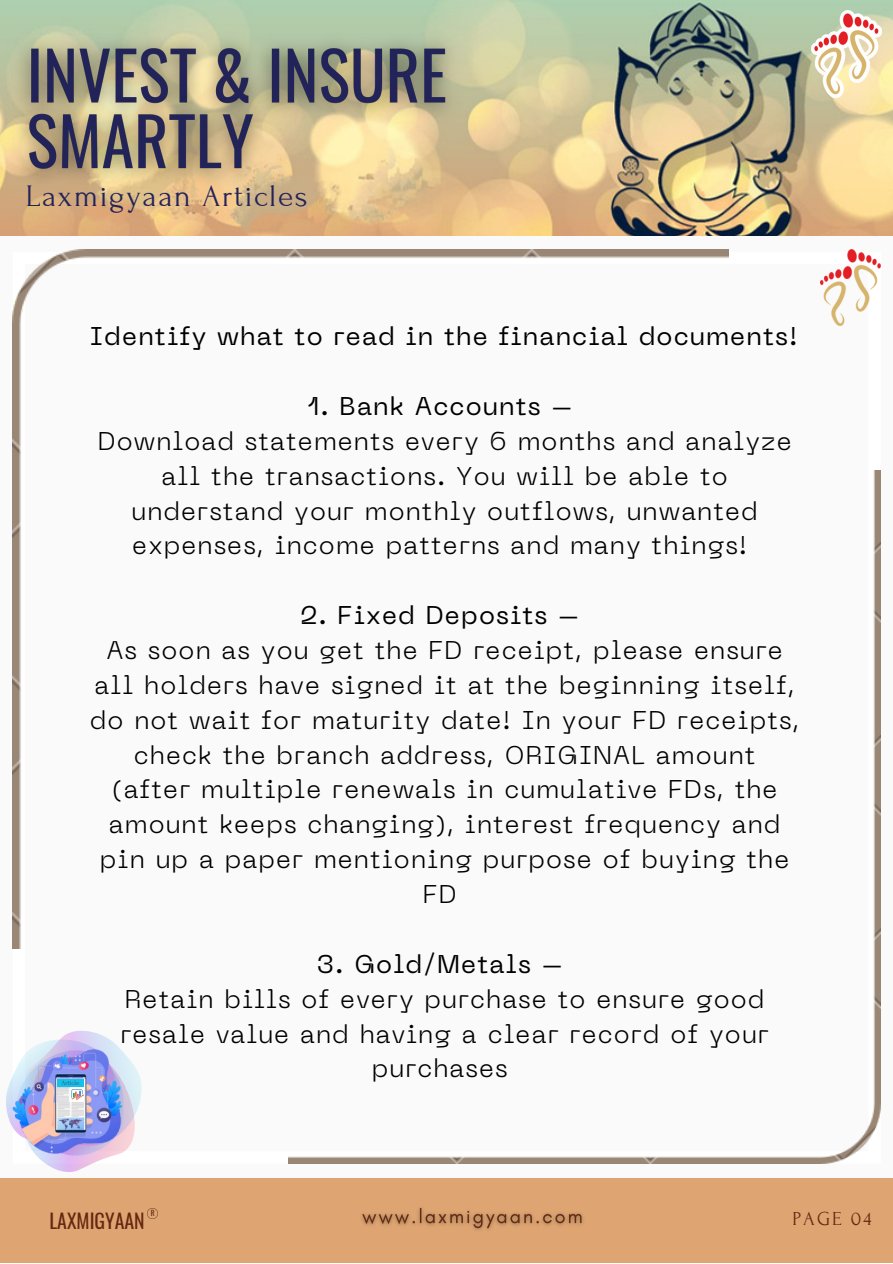
<style>
.page{position:relative;width:893px;height:1264px;background:#fff}
.page>*{position:absolute;margin:0;border:0;box-sizing:border-box;transform-origin:0 0}
.t1{font:31.2px "Forum";letter-spacing:.05em;color:#222359}
.t2{font:300 25.5px/34.8px "PP Neue Machina";letter-spacing:.045em;color:#000;text-align:center}
.t3{font:25.5px "PP Neue Machina";letter-spacing:.045em;color:#000}
.t4{font:19.8px "Oswald";color:#662811}
.t5{font:19.8px "Forum";letter-spacing:.1em;color:#662811}
.t6{font:7.5px "Oswald";color:#662811}
.t7{font:6.75px "Forum";color:#484978}
</style>
<div class="page">
<div style="left:0;top:0;width:892px;height:1262px;background:#fafafa"></div>
<div style="left:0;top:1177px;width:892px;height:85px;background:#dea572"></div>
<img style="left:6px;top:1031px;width:136px;height:141px">
<img style="left:288px;top:470px;width:592px;height:693px">
<img style="left:13px;top:249px;width:715px;height:699px">
<img style="left:820px;top:249px;width:60px;height:77px">
<img style="left:361px;top:1207px;width:223px;height:24px">
<svg style="left:147px;top:1208px;width:11px;height:10px"></svg>
<img style="left:0;top:0;width:892px;height:235px">
<img style="left:811px;top:11px;width:70px;height:86px">
<img style="left:3px;top:24px;width:468px;height:174px">
<p class="t1" style="left:26px;top:179px;width:283px">Laxmigyaan Articles</p>
<p class="t3" style="left:90px;top:326px;width:709px">Identify what to read in the financial documents!</p>
<p class="t3" style="left:307px;top:396px;width:267px">1. Bank Accounts –</p>
<p class="t2" style="left:98px;top:426px;width:695px">Download statements every 6 months and analyze all the transactions. You will be able to understand your monthly outflows, unwanted expenses, income patterns and many things!</p>
<p class="t3" style="left:300px;top:605px;width:280px">2. Fixed Deposits –</p>
<p class="t2" style="left:90px;top:635px;width:711px">As soon as you get the FD receipt, please ensure all holders have signed it at the beginning itself, do not wait for maturity date! In your FD receipts, check the branch address, ORIGINAL amount<br>(after multiple renewals in cumulative FDs, the amount keeps changing), interest frequency and pin up a paper mentioning purpose of buying the FD</p>
<p class="t7" style="left:62px;top:1079px;width:19px">Article</p>
<p class="t3" style="left:317px;top:954px;width:247px">3. Gold/Metals –</p>
<p class="t2" style="left:120px;top:983px;width:650px">Retain bills of every purchase to ensure good resale value and having a clear record of your purchases</p>
<p class="t6" style="left:151px;top:1207px;width:5px">R</p>
<p class="t4" style="left:49px;top:1204px;width:97px">LAXMIGYAAN</p>
<p class="t5" style="left:792px;top:1208px;width:81px">PAGE 04</p>
</div>
